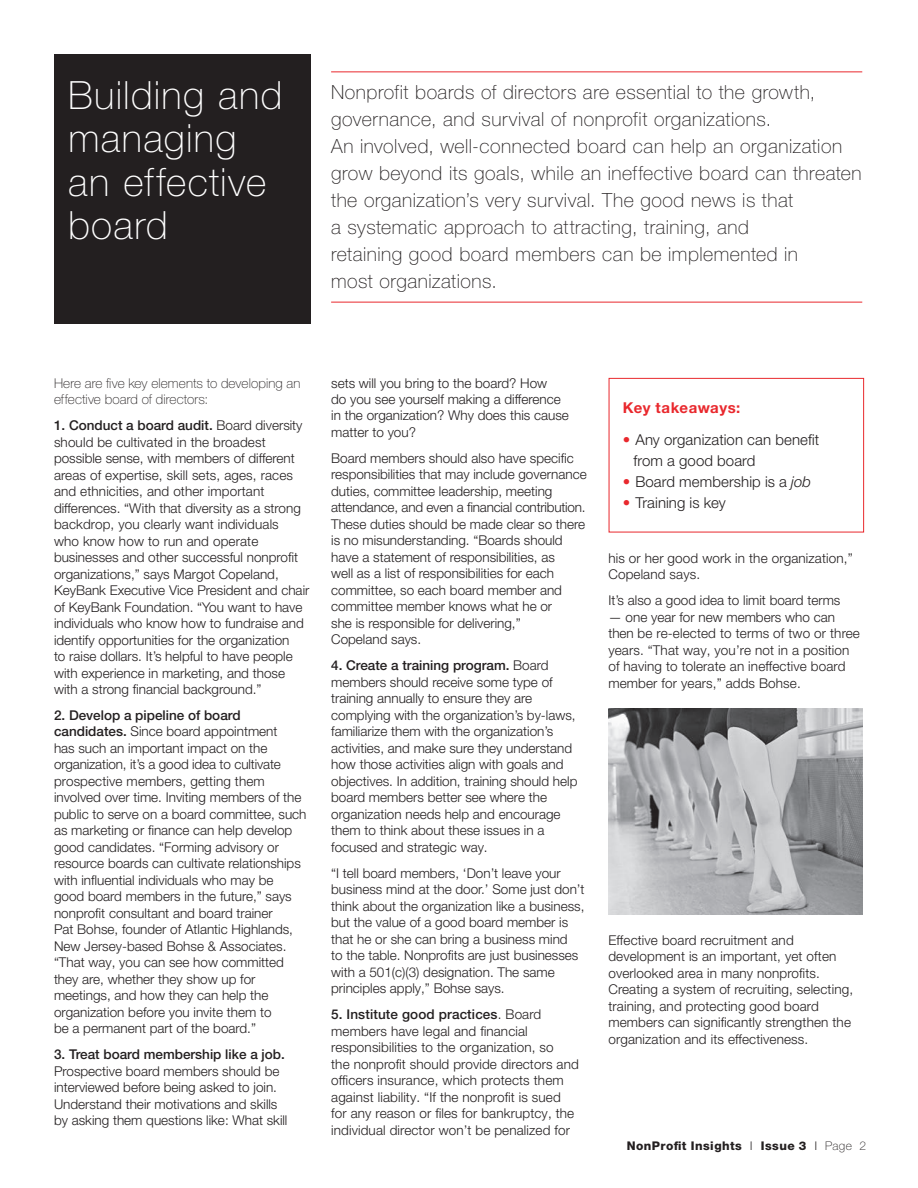
<style>
.page{position:relative;width:918px;height:1188px;background:#fff}
.page>*{position:absolute;margin:0;border:0;box-sizing:border-box;transform-origin:0 0}
.t1{font:100 39px/43.5px "Helvetica Neue LT Pro";letter-spacing:.03em;color:#fff}
.t2{font:100 19.5px/27px "Helvetica Neue LT Pro";letter-spacing:.025em;color:#231f20}
.t3{font:300 15px/21px "Helvetica Neue LT Pro";letter-spacing:.005em;color:#231f20}
.t4{font:700 15px "Helvetica Neue LT Pro";letter-spacing:.03em;color:#e9282d}
.t5{font:300 13.5px/16.5px "Helvetica Neue LT Pro";color:#231f20}
.t6{font:100 13.5px/16.5px "Helvetica Neue LT Pro";letter-spacing:.005em;color:#231f20}
.t7{font:500 13.5px "Helvetica Neue LT Pro";color:#231f20}
.t8{font:800 12px "Helvetica Neue LT Pro";letter-spacing:.04em;color:#231f20}
.s1{font-weight:500}
.s2{color:#e9282d}
.s3{font-style:italic}
.s4{font-weight:300}
.s5{font-weight:100}
</style>
<div class="page">
<div style="left:54px;top:54px;width:256px;height:270px;background:#231f20"></div>
<div style="left:609px;top:378px;width:255px;height:154px;border:1px solid #e9282d"></div>
<hr style="left:331px;top:71px;width:531px;height:1px;background:#e9282d">
<hr style="left:331px;top:302px;width:531px;height:1px;background:#e9282d">
<img style="left:608px;top:708px;width:254px;height:207px">
<h1 class="t1" style="left:68px;top:73px;width:216px">Building and managing an effective board</h1>
<p class="t2" style="left:331px;top:79px;width:532px">Nonprofit boards of directors are essential to the growth, governance, and survival of nonprofit organizations.<br>An involved, well-connected board can help an organization grow beyond its goals, while an ineffective board can threaten the organization’s very survival. The good news is that<br>a systematic approach to attracting, training, and<br>retaining good board members can be implemented in<br>most organizations.</p>
<p class="t6" style="left:54px;top:374px;width:248px">Here are five key elements to developing an effective board of directors:</p>
<p class="t5" style="left:54px;top:417px;width:257px"><span class="s1">1. Conduct a board audit.</span> Board diversity should be cultivated in the broadest possible sense, with members of different areas of expertise, skill sets, ages, races and ethnicities, and other important differences. “With that diversity as a strong backdrop, you clearly want individuals<br>who know how to run and operate businesses and other successful nonprofit organizations,” says Margot Copeland, KeyBank Executive Vice President and chair of KeyBank Foundation. “You want to have individuals who know how to fundraise and identify opportunities for the organization<br>to raise dollars. It’s helpful to have people with experience in marketing, and those with a strong financial background.”</p>
<p class="t5" style="left:54px;top:707px;width:254px"><span class="s1">2. Develop a pipeline of board candidates.</span> Since board appointment<br>has such an important impact on the organization, it’s a good idea to cultivate prospective members, getting them involved over time. Inviting members of the public to serve on a board committee, such as marketing or finance can help develop good candidates. “Forming advisory or resource boards can cultivate relationships with influential individuals who may be good board members in the future,” says nonprofit consultant and board trainer<br>Pat Bohse, founder of Atlantic Highlands, New Jersey-based Bohse &amp; Associates. “That way, you can see how committed they are, whether they show up for meetings, and how they can help the organization before you invite them to<br>be a permanent part of the board.”</p>
<p class="t7" style="left:54px;top:1046px;width:232px">3. Treat board membership like a job.</p>
<p class="t5" style="left:54px;top:1063px;width:235px">Prospective board members should be interviewed before being asked to join.<br>Understand their motivations and skills by asking them questions like: What skill</p>
<p class="t5" style="left:331px;top:374px;width:239px">sets will you bring to the board? How<br>do you see yourself making a difference in the organization? Why does this cause matter to you?</p>
<p class="t5" style="left:331px;top:450px;width:257px">Board members should also have specific responsibilities that may include governance duties, committee leadership, meeting attendance, and even a financial contribution.<br>These duties should be made clear so there is no misunderstanding. “Boards should have a statement of responsibilities, as<br>well as a list of responsibilities for each committee, so each board member and committee member knows what he or<br>she is responsible for delivering,”<br>Copeland says.</p>
<p class="t5" style="left:331px;top:657px;width:248px"><span class="s1">4. Create a training program.</span> Board members should receive some type of training annually to ensure they are complying with the organization’s by-laws, familiarize them with the organization’s activities, and make sure they understand how those activities align with goals and objectives. In addition, training should help board members better see where the organization needs help and encourage them to think about these issues in a focused and strategic way.</p>
<p class="t5" style="left:331px;top:864px;width:255px">“I tell board members, ‘Don’t leave your business mind at the door.’ Some just don’t think about the organization like a business, but the value of a good board member is that he or she can bring a business mind<br>to the table. Nonprofits are just businesses with a 501(c)(3) designation. The same principles apply,” Bohse says.</p>
<p class="t5" style="left:331px;top:1006px;width:249px"><span class="s1">5. Institute good practices</span>. Board members have legal and financial responsibilities to the organization, so<br>the nonprofit should provide directors and officers insurance, which protects them against liability. “If the nonprofit is sued for any reason or files for bankruptcy, the individual director won’t be penalized for</p>
<p class="t4" style="left:623px;top:398px;width:119px">Key takeaways:</p>
<p class="t3" style="left:633px;top:429px;width:187px;text-indent:-10px"><span class="s2">•</span> Any organization can benefit from a good board</p>
<p class="t3" style="left:623px;top:471px;width:190px"><span class="s2">•</span> Board membership is a <span class="s3">job</span></p>
<p class="t3" style="left:623px;top:492px;width:104px"><span class="s2">•</span> Training is key</p>
<p class="t5" style="left:608px;top:550px;width:246px">his or her good work in the organization,”<br>Copeland says.</p>
<p class="t5" style="left:608px;top:592px;width:234px">It’s also a good idea to limit board terms</p>
<p class="t5" style="left:608px;top:608px;width:253px">— one year for new members who can then be re-elected to terms of two or three years. “That way, you’re not in a position of having to tolerate an ineffective board member for years,” adds Bohse.</p>
<p class="t5" style="left:608px;top:931px;width:246px">Effective board recruitment and development is an important, yet often overlooked area in many nonprofits.<br>Creating a system of recruiting, selecting, training, and protecting good board members can significantly strengthen the organization and its effectiveness.</p>
<p class="t8" style="left:627px;top:1139px;width:241px">NonProfit Insights <span class="s4">l</span> Issue 3 <span class="s4">l</span> <span class="s5">Page 2</span></p>
</div>
